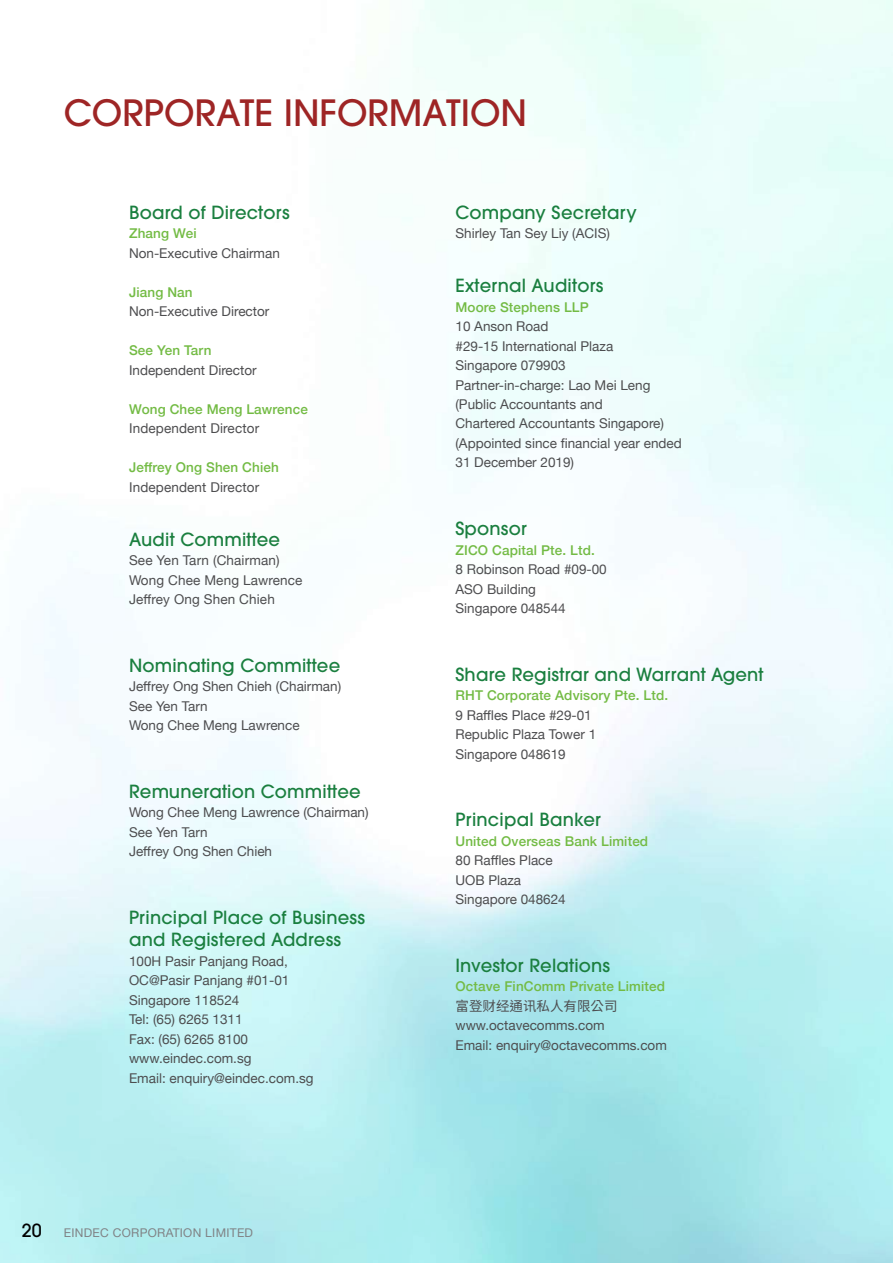
<style>
.page{position:relative;width:893px;height:1263px;background:#fff}
.page>*{position:absolute;margin:0;border:0;box-sizing:border-box;transform-origin:0 0}
.t1{font:500 36px "ITC Avant Garde Pro";color:#9e2525}
.t2{font:500 18px/22.5px "ITC Avant Garde Pro";letter-spacing:.01em;color:#1a7f3f}
.t3{font:13.5px/19.5px "Helvetica Neue";color:#4d4d4f}
.t4{font:500 13.5px "Helvetica Neue";letter-spacing:.01em;color:#73bb44}
.t5{font:13.5px "Source Han Sans TC";color:#4d4d4f}
.t6{font:12px "Helvetica Neue";letter-spacing:.025em;color:#808285}
.s1{font-family:"ITC Avant Garde Pro";font-weight:500;font-size:18px;color:#000}
</style>
<div class="page">
<h1 class="t1" style="left:64px;top:90px;width:465px">CORPORATE INFORMATION</h1>
<h2 class="t2" style="left:129px;top:201px;width:162px">Board of Directors</h2>
<p class="t4" style="left:129px;top:222px;width:69px">Zhang Wei</p>
<p class="t3" style="left:129px;top:244px;width:152px">Non-Executive Chairman</p>
<p class="t4" style="left:129px;top:281px;width:65px">Jiang Nan</p>
<p class="t3" style="left:129px;top:302px;width:142px">Non-Executive Director</p>
<p class="t4" style="left:129px;top:339px;width:84px">See Yen Tarn</p>
<p class="t3" style="left:129px;top:361px;width:129px">Independent Director</p>
<p class="t4" style="left:129px;top:398px;width:180px">Wong Chee Meng Lawrence</p>
<p class="t3" style="left:129px;top:419px;width:132px">Independent Director</p>
<p class="t4" style="left:129px;top:456px;width:151px">Jeffrey Ong Shen Chieh</p>
<p class="t3" style="left:129px;top:478px;width:132px">Independent Director</p>
<h2 class="t2" style="left:129px;top:528px;width:153px">Audit Committee</h2>
<p class="t3" style="left:129px;top:551px;width:175px">See Yen Tarn (Chairman)<br>Wong Chee Meng Lawrence<br>Jeffrey Ong Shen Chieh</p>
<h2 class="t2" style="left:129px;top:654px;width:213px">Nominating Committee</h2>
<p class="t3" style="left:129px;top:677px;width:214px">Jeffrey Ong Shen Chieh (Chairman)<br>See Yen Tarn<br>Wong Chee Meng Lawrence</p>
<h2 class="t2" style="left:129px;top:780px;width:233px">Remuneration Committee</h2>
<p class="t3" style="left:129px;top:803px;width:241px">Wong Chee Meng Lawrence (Chairman)<br>See Yen Tarn<br>Jeffrey Ong Shen Chieh</p>
<h2 class="t2" style="left:129px;top:906px;width:237px">Principal Place of Business and Registered Address</h2>
<p class="t3" style="left:129px;top:952px;width:186px">100H Pasir Panjang Road,<br>OC@Pasir Panjang #01-01<br>Singapore 118524<br>Tel: (65) 6265 1311<br>Fax: (65) 6265 8100 www.eindec.com.sg<br>Email: enquiry@eindec.com.sg</p>
<p class="t6" style="left:22px;top:1224px;width:233px"><span class="s1">20</span> EINDEC CORPORATION LIMITED</p>
<h2 class="t2" style="left:455px;top:201px;width:183px">Company Secretary</h2>
<p class="t3" style="left:455px;top:224px;width:156px">Shirley Tan Sey Liy (ACIS)</p>
<h2 class="t2" style="left:455px;top:274px;width:150px">External Auditors</h2>
<p class="t4" style="left:455px;top:296px;width:135px">Moore Stephens LLP</p>
<p class="t3" style="left:455px;top:317px;width:228px">10 Anson Road<br>#29-15 International Plaza<br>Singapore 079903<br>Partner-in-charge: Lao Mei Leng (Public Accountants and<br>Chartered Accountants Singapore) (Appointed since financial year ended<br>31 December 2019)</p>
<h2 class="t2" style="left:455px;top:517px;width:73px">Sponsor</h2>
<p class="t4" style="left:455px;top:539px;width:141px">ZICO Capital Pte. Ltd.</p>
<p class="t3" style="left:455px;top:560px;width:153px">8 Robinson Road #09-00<br>ASO Building<br>Singapore 048544</p>
<h2 class="t2" style="left:455px;top:663px;width:310px">Share Registrar and Warrant Agent</h2>
<p class="t4" style="left:455px;top:684px;width:214px">RHT Corporate Advisory Pte. Ltd.</p>
<p class="t3" style="left:455px;top:706px;width:142px">9 Raffles Place #29-01<br>Republic Plaza Tower 1<br>Singapore 048619</p>
<h2 class="t2" style="left:455px;top:808px;width:147px">Principal Banker</h2>
<p class="t4" style="left:455px;top:830px;width:194px">United Overseas Bank Limited</p>
<p class="t3" style="left:455px;top:851px;width:112px">80 Raffles Place<br>UOB Plaza<br>Singapore 048624</p>
<h2 class="t2" style="left:455px;top:954px;width:156px">Investor Relations</h2>
<p class="t4" style="left:455px;top:975px;width:211px">Octave FinComm Private Limited</p>
<p class="t5" style="left:455px;top:998px;width:163px">富登财经通讯私人有限公司</p>
<p class="t3" style="left:455px;top:1016px;width:213px">www.octavecomms.com<br>Email: enquiry@octavecomms.com</p>
</div>
